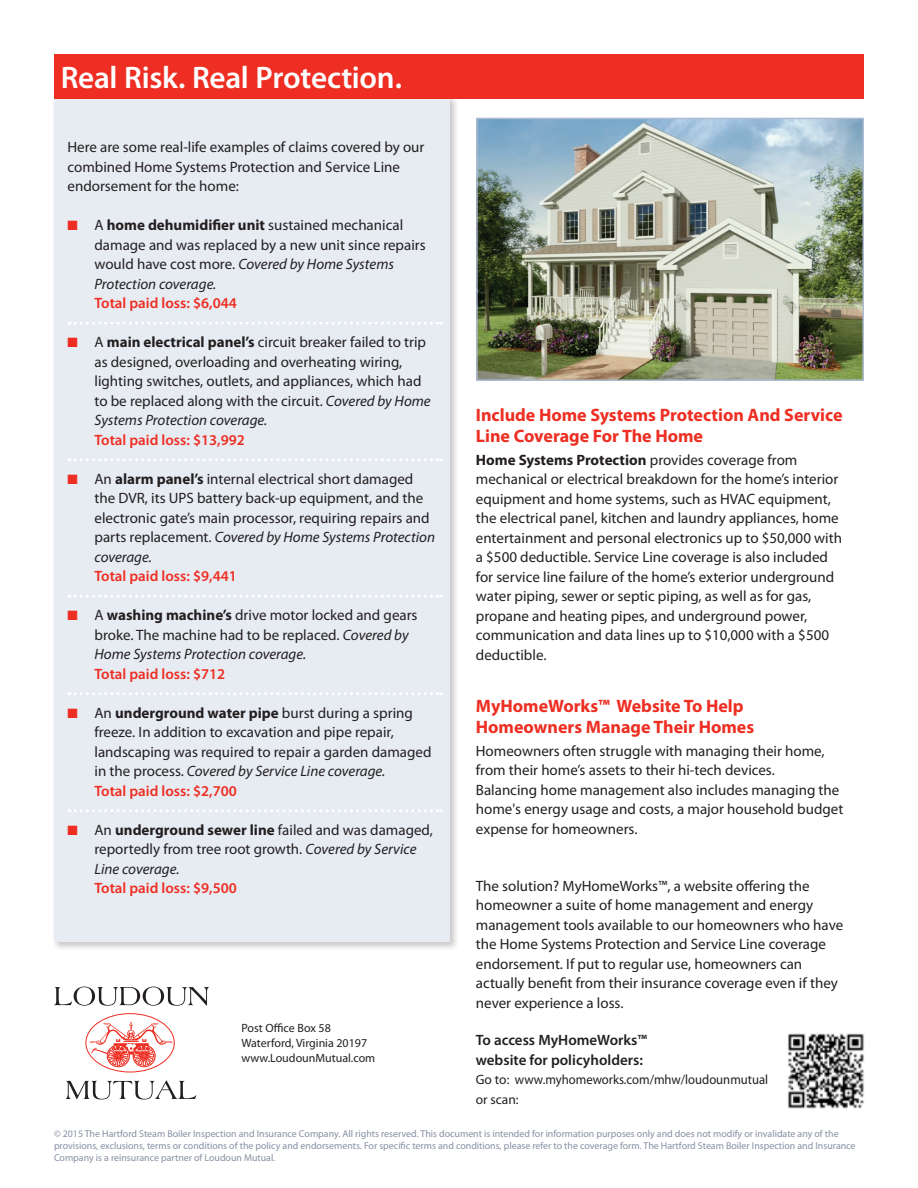
<style>
.page{position:relative;width:918px;height:1188px;background:#fff}
.page>*{position:absolute;margin:0;border:0;box-sizing:border-box;transform-origin:0 0}
.title_at_top{font:600 31.2px "Myriad Pro";letter-spacing:-.01em;color:#fff}
.Red_subhead{font:700 18px/21px "Myriad Pro";color:#ee2e22}
.body_text{font:15px/19.5px "Myriad Pro";color:#231f20}
.body_text-2{font:600 15px/19.5px "Myriad Pro";color:#231f20}
.body_text-3{font:13.5px/19.5px "Myriad Pro";color:#231f20}
.t1{font:12px "Myriad Pro";color:#231f20}
.t2{font:9.9px/11.9px "Myriad Pro";color:#868fa3}
.s1{color:#ee2e22}
.s2{font-weight:700}
.s3{font-style:italic}
.s4{font-weight:600;color:#ee2e22}
</style>
<div class="page">
<svg style="left:54px;top:987px;width:155px;height:19px"></svg>
<svg style="left:66px;top:1080px;width:130px;height:19px"></svg>
<svg style="left:90px;top:1022px;width:82px;height:50px"></svg>
<div style="left:51px;top:94px;width:408px;height:857px;background:#231f20;opacity:.25"></div>
<div style="left:54px;top:97px;width:396px;height:845px;background:#e7ebf2"></div>
<svg style="left:69px;top:322px;width:373px;height:3px"></svg>
<svg style="left:69px;top:458px;width:373px;height:3px"></svg>
<svg style="left:69px;top:595px;width:373px;height:3px"></svg>
<svg style="left:69px;top:692px;width:373px;height:3px"></svg>
<svg style="left:69px;top:809px;width:373px;height:3px"></svg>
<div style="left:54px;top:54px;width:810px;height:44px;background:#ee2e22"></div>
<img style="left:478px;top:120px;width:384px;height:259px">
<div style="left:476px;top:118px;width:388px;height:263px;border:1px solid #aebdd4"></div>
<img style="left:787px;top:1033px;width:77px;height:76px">
<p class="title_at_top" style="left:61px;top:58px;width:343px">Real Risk. Real Protection.</p>
<p class="body_text" style="left:68px;top:137px;width:358px">Here are some real-life examples of claims covered by our combined Home Systems Protection and Service Line endorsement for the home:</p>
<p class="body_text" style="left:95px;top:215px;width:333px;text-indent:-27px"><span class="s1">■</span> A <span class="s2">home dehumidifier unit</span> sustained mechanical damage and was replaced by a new unit since repairs would have cost more. <span class="s3">Covered by Home Systems Protection coverage.<br></span><span class="s4">Total paid loss: $6,044</span></p>
<p class="body_text" style="left:94px;top:332px;width:338px;text-indent:-27px"><span class="s1">■</span> A <span class="s2">main electrical panel’s</span> circuit breaker failed to trip as designed, overloading and overheating wiring, lighting switches, outlets, and appliances, which had to be replaced along with the circuit. <span class="s3">Covered by Home Systems Protection coverage.<br></span><span class="s4">Total paid loss: $13,992</span></p>
<p class="body_text" style="left:94px;top:469px;width:342px;text-indent:-27px"><span class="s1">■</span> An <span class="s2">alarm panel’s</span> internal electrical short damaged the DVR, its UPS battery back-up equipment, and the electronic gate’s main processor, requiring repairs and parts replacement. <span class="s3">Covered by Home Systems Protection coverage.<br></span><span class="s4">Total paid loss: $9,441</span></p>
<p class="body_text" style="left:94px;top:605px;width:325px;text-indent:-27px"><span class="s1">■</span> A <span class="s2">washing machine’s</span> drive motor locked and gears broke. The machine had to be replaced. <span class="s3">Covered by Home Systems Protection coverage.<br></span><span class="s4">Total paid loss: $712</span></p>
<p class="body_text" style="left:94px;top:703px;width:339px;text-indent:-27px"><span class="s1">■</span> An <span class="s2">underground water pipe</span> burst during a spring freeze. In addition to excavation and pipe repair, landscaping was required to repair a garden damaged in the process. <span class="s3">Covered by Service Line coverage.<br></span><span class="s4">Total paid loss: $2,700</span></p>
<p class="body_text" style="left:94px;top:820px;width:340px;text-indent:-27px"><span class="s1">■</span> An <span class="s2">underground sewer line</span> failed and was damaged, reportedly from tree root growth. <span class="s3">Covered by Service Line coverage.<br></span><span class="s4">Total paid loss: $9,500</span></p>
<p class="Red_subhead" style="left:476px;top:404px;width:368px">Include Home Systems Protection And Service<br>Line Coverage For The Home</p>
<p class="body_text" style="left:476px;top:450px;width:368px"><span class="s2">Home Systems Protection</span> provides coverage from mechanical or electrical breakdown for the home’s interior equipment and home systems, such as HVAC equipment, the electrical panel, kitchen and laundry appliances, home entertainment and personal electronics up to $50,000 with a $500 deductible. Service Line coverage is also included for service line failure of the home’s exterior underground water piping, sewer or septic piping, as well as for gas, propane and heating pipes, and underground power, communication and data lines up to $10,000 with a $500 deductible.</p>
<p class="Red_subhead" style="left:476px;top:695px;width:280px">MyHomeWorks™ Website To Help<br>Homeowners Manage Their Homes</p>
<p class="body_text" style="left:476px;top:741px;width:369px">Homeowners often struggle with managing their home, from their home’s assets to their hi-tech devices.<br>Balancing home management also includes managing the home's energy usage and costs, a major household budget expense for homeowners.</p>
<p class="body_text" style="left:476px;top:876px;width:369px">The solution? MyHomeWorks™, a website offering the homeowner a suite of home management and energy management tools available to our homeowners who have the Home Systems Protection and Service Line coverage endorsement. If put to regular use, homeowners can actually benefit from their insurance coverage even if they never experience a loss.</p>
<p class="body_text-2" style="left:476px;top:1030px;width:173px">To access MyHomeWorks™ website for policyholders:</p>
<p class="body_text-3" style="left:476px;top:1070px;width:294px">Go to: www.myhomeworks.com/mhw/loudounmutual or scan:</p>
<p class="t2" style="left:54px;top:1128px;width:803px">© 2015 The Hartford Steam Boiler Inspection and Insurance Company. All rights reserved. This document is intended for information purposes only and does not modify or invalidate any of the provisions, exclusions, terms or conditions of the policy and endorsements. For specific terms and conditions, please refer to the coverage form. The Hartford Steam Boiler Inspection and Insurance<br>Company is a reinsurance partner of Loudoun Mutual.</p>
<p class="t1" style="left:241px;top:1021px;width:91px">Post Office Box 58</p>
<p class="t1" style="left:241px;top:1036px;width:127px">Waterford, Virginia 20197</p>
<p class="t1" style="left:241px;top:1051px;width:135px">www.LoudounMutual.com</p>
</div>
